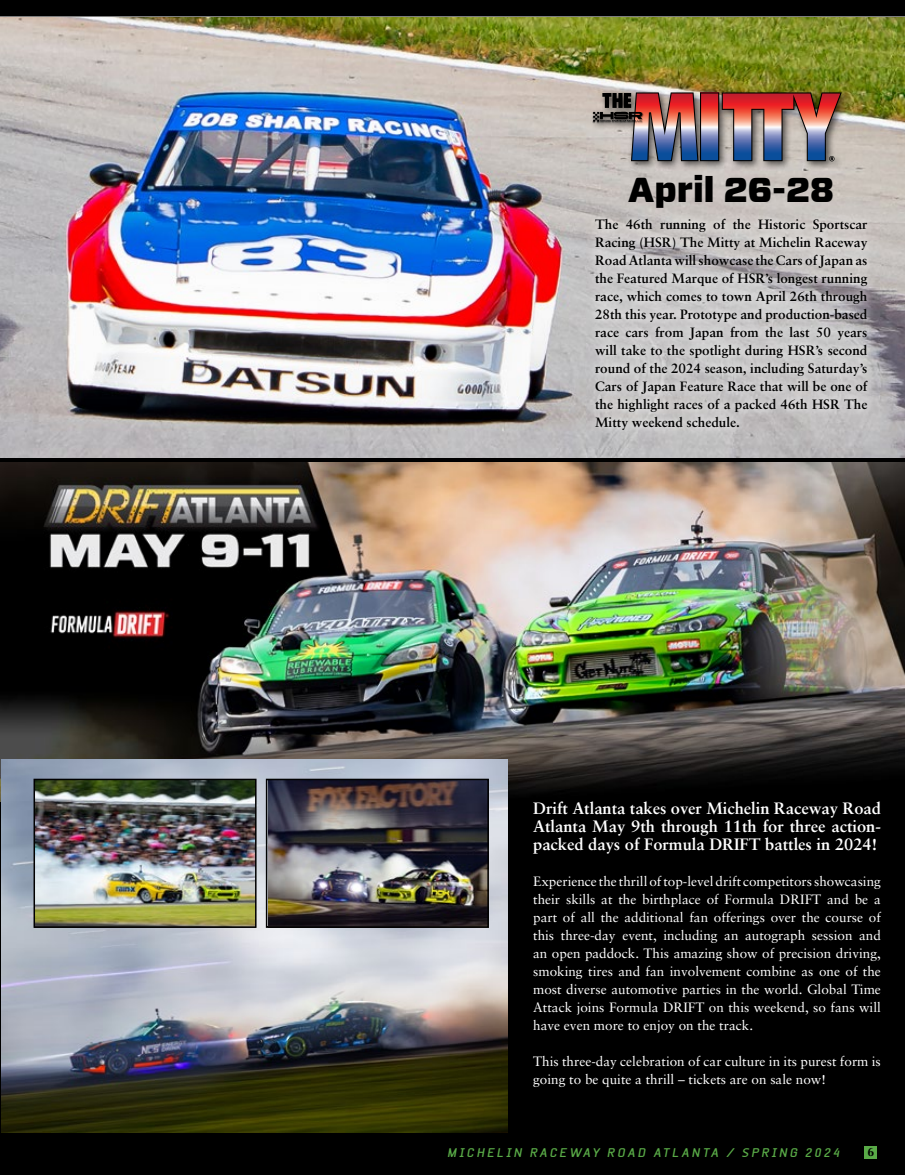
<style>
.page{position:relative;width:905px;height:1175px;background:#fff}
.page>*{position:absolute;margin:0;border:0;box-sizing:border-box;transform-origin:0 0}
.t1{font:900 34.5px "Forza";color:#000}
.t2{font:700 16.5px/18px "Sabon LT Pro";color:#fff;text-align:justify}
.t3{font:13.5px/18px "Sabon LT Pro";color:#fff;text-align:justify}
.t4{font:700 13.5px/18px "Sabon LT Pro";color:#000;text-align:justify}
.t5{font:italic 700 12px "Beta Sans";letter-spacing:.2em;color:#59aa47}
.t6{font:700 12px "Optima";color:#000}
</style>
<div class="page">
<div style="left:0;top:458px;width:904px;height:674px;background:#000"></div>
<div style="left:0;top:1132px;width:904px;height:42px;background:#000"></div>
<div style="left:864px;top:1146px;width:12px;height:12px;background:#59aa47"></div>
<div style="left:0;top:0;width:904px;height:16px;background:#000"></div>
<img style="left:0;top:462px;width:904px;height:329px">
<img style="left:0;top:759px;width:1px;height:373px">
<img style="left:1px;top:759px;width:507px;height:373px">
<img style="left:0;top:17px;width:904px;height:441px">
<div style="left:589px;top:89px;width:261px;height:82px;background:#000;opacity:.6"></div>
<svg style="left:593px;top:92px;width:248px;height:69px;background:#967078"></svg>
<div style="left:586px;top:209px;width:290px;height:229px;background:#fff;opacity:.83"></div>
<img style="left:37px;top:781px;width:216px;height:143px">
<div style="left:34px;top:778px;width:222px;height:149px;border:2px solid #000"></div>
<img style="left:269px;top:781px;width:217px;height:143px">
<div style="left:266px;top:778px;width:223px;height:149px;border:2px solid #000"></div>
<h1 class="t1" style="left:628px;top:166px;width:207px">April 26-28</h1>
<p class="t4" style="left:595px;top:214px;width:274px">The 46th running of the Historic Sportscar Racing (HSR) The Mitty at Michelin Raceway Road Atlanta will showcase the Cars of Japan as the Featured Marque of HSR’s longest running race, which comes to town April 26th through 28th this year. Prototype and production-based race cars from Japan from the last 50 years will take to the spotlight during HSR’s second round of the 2024 season, including Saturday’s Cars of Japan Feature Race that will be one of the highlight races of a packed 46th HSR The Mitty weekend schedule.</p>
<p class="t2" style="left:533px;top:799px;width:349px">Drift Atlanta takes over Michelin Raceway Road Atlanta May 9th through 11th for three action&shy;packed days of Formula DRIFT battles in 2024!</p>
<p class="t3" style="left:533px;top:872px;width:349px">Experience the thrill of top-level drift competitors showcasing their skills at the birthplace of Formula DRIFT and be a part of all the additional fan offerings over the course of this three-day event, including an autograph session and an open paddock. This amazing show of precision driving, smoking tires and fan involvement combine as one of the most diverse automotive parties in the world. Global Time Attack joins Formula DRIFT on this weekend, so fans will have even more to enjoy on the track.</p>
<p class="t3" style="left:533px;top:1052px;width:349px">This three-day celebration of car culture in its purest form is going to be quite a thrill – tickets are on sale now!</p>
<p class="t5" style="left:448px;top:1145px;width:394px">MICHELIN RACEWAY ROAD ATLANTA / SPRING 2024</p>
<p class="t6" style="left:867px;top:1145px;width:8px">6</p>
</div>
